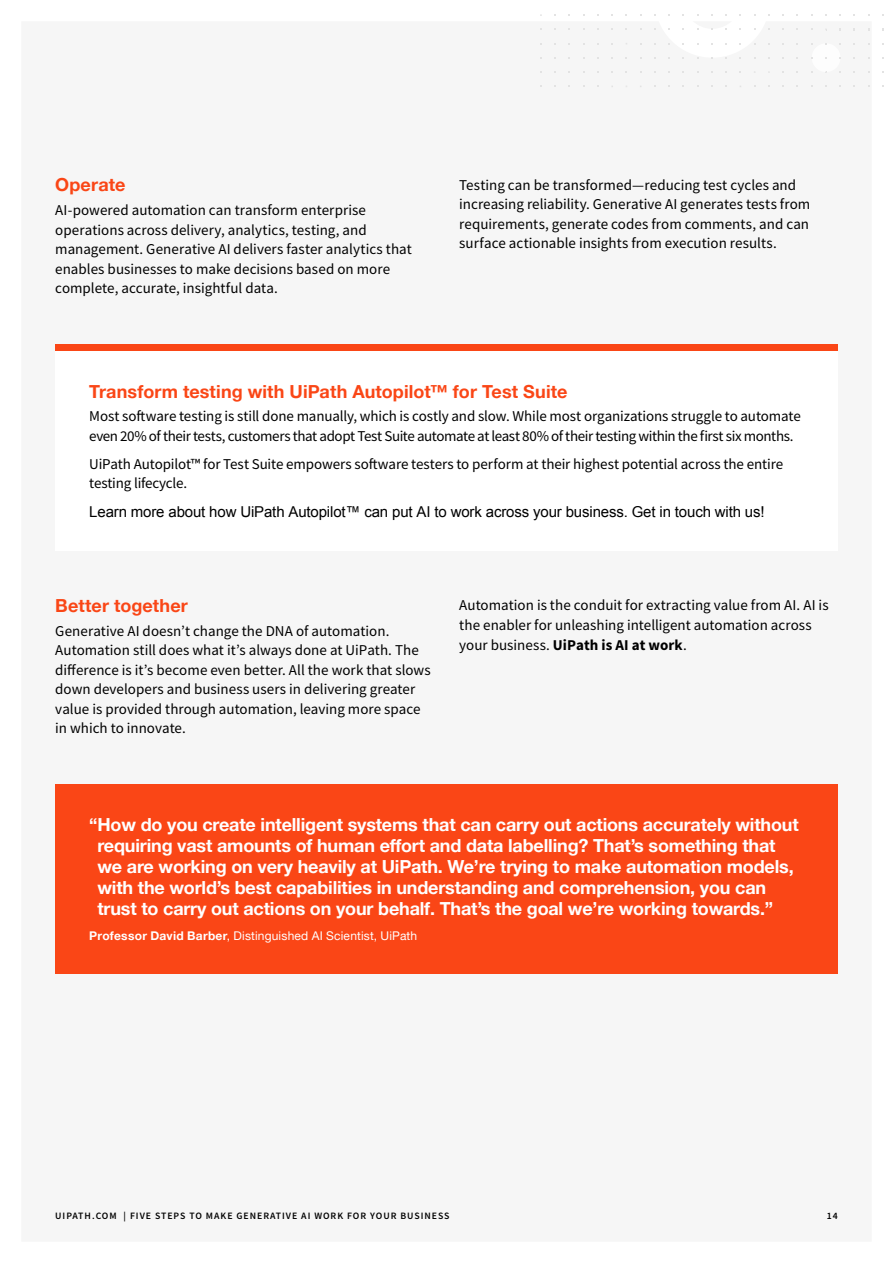
<style>
.page{position:relative;width:893px;height:1263px;background:#f6f6f6}
.page>*{position:absolute;margin:0;border:0;box-sizing:border-box;transform-origin:0 0}
.t1{font:700 18px/21px "Helvetica Neue LT Pro";letter-spacing:-.01em;color:#fff}
.t2{font:700 18px "Helvetica Neue LT Pro";letter-spacing:.005em;color:#fa4616}
.t3{font:15px/19.5px "Source Sans Pro";color:#000}
.t4{font:15px "Arial";letter-spacing:-.01em;color:#000}
.t5{font:12px "Helvetica Neue LT Pro";letter-spacing:.015em;color:#fff}
.t6{font:600 9.75px "Source Sans Pro";letter-spacing:.1em;color:#000}
.s1{font-weight:700}
</style>
<div class="page">
<div style="left:812px;top:43px;width:28px;height:29px;background:#fff;border-radius:50%"></div>
<svg style="left:654px;top:0;width:116px;height:59px"></svg>
<div style="left:55px;top:351px;width:783px;height:199px;background:#fff"></div>
<div style="left:55px;top:344px;width:783px;height:7px;background:#fa4616"></div>
<div style="left:55px;top:784px;width:783px;height:190px;background:#fa4616"></div>
<p class="t2" style="left:55px;top:174px;width:72px">Operate</p>
<p class="t3" style="left:55px;top:200px;width:358px">AI-powered automation can transform enterprise operations across delivery, analytics, testing, and management. Generative AI delivers faster analytics that enables businesses to make decisions based on more complete, accurate, insightful data.</p>
<p class="t3" style="left:459px;top:175px;width:353px">Testing can be transformed—reducing test cycles and increasing reliability. Generative AI generates tests from requirements, generate codes from comments, and can surface actionable insights from execution results.</p>
<p class="t2" style="left:89px;top:380px;width:480px">Transform testing with UiPath Autopilot™ for Test Suite</p>
<p class="t3" style="left:89px;top:406px;width:713px">Most software testing is still done manually, which is costly and slow. While most organizations struggle to automate even 20% of their tests, customers that adopt Test Suite automate at least 80% of their testing within the first six months.</p>
<p class="t3" style="left:89px;top:454px;width:695px">UiPath Autopilot™ for Test Suite empowers software testers to perform at their highest potential across the entire testing lifecycle.</p>
<p class="t4" style="left:89px;top:501px;width:677px">Learn more about how UiPath Autopilot™ can put AI to work across your business. Get in touch with us!</p>
<p class="t2" style="left:55px;top:594px;width:134px">Better together</p>
<p class="t3" style="left:55px;top:621px;width:377px">Generative AI doesn’t change the DNA of automation.<br>Automation still does what it’s always done at UiPath. The difference is it’s become even better. All the work that slows down developers and business users in delivering greater value is provided through automation, leaving more space in which to innovate.</p>
<p class="t3" style="left:459px;top:596px;width:371px">Automation is the conduit for extracting value from AI. AI is the enabler for unleashing intelligent automation across your business. <span class="s1">UiPath is AI at work</span>.</p>
<p class="t1" style="left:97px;top:814px;width:703px;text-indent:-8px">“How do you create intelligent systems that can carry out actions accurately without requiring vast amounts of human effort and data labelling? That’s something that we are working on very heavily at UiPath. We’re trying to make automation models, with the world’s best capabilities in understanding and comprehension, you can trust to carry out actions on your behalf. That’s the goal we’re working towards.”</p>
<p class="t5" style="left:89px;top:928px;width:329px"><span class="s1">Professor David Barber</span>, Distinguished AI Scientist, UiPath</p>
<p class="t6" style="left:55px;top:1209px;width:396px">UIPATH.COM | FIVE STEPS TO MAKE GENERATIVE AI WORK FOR YOUR BUSINESS</p>
<p class="t6" style="left:827px;top:1209px;width:12px">14</p>
</div>
